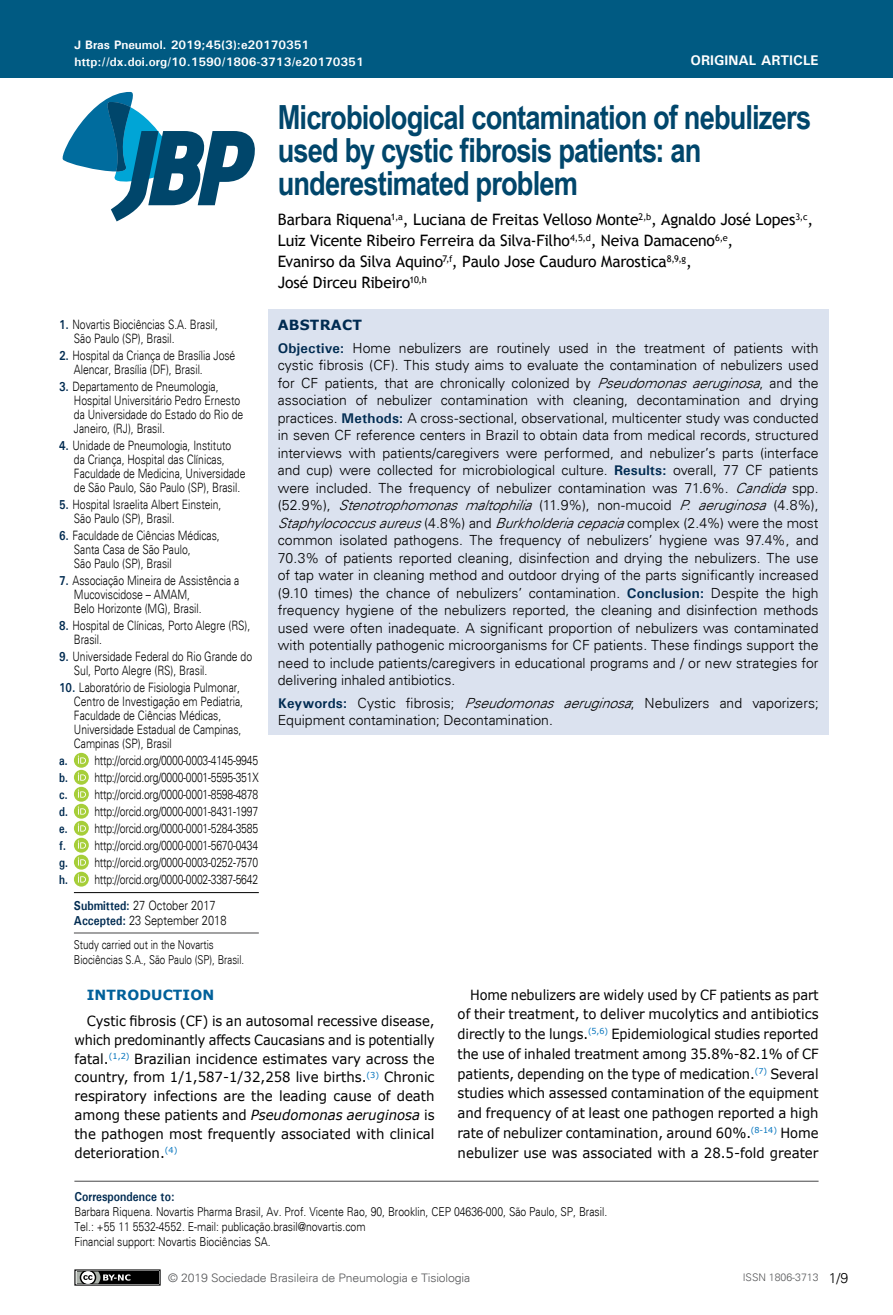
<style>
.page{position:relative;width:893px;height:1315px;background:#fff}
.page>*{position:absolute;margin:0;border:0;box-sizing:border-box;transform-origin:0 0}
.t1{font:700 33.25px/33.2px "Arial Narrow";letter-spacing:-.025em;color:#00466b}
.t2{font:15.75px/21px "Trebuchet MS";letter-spacing:-.015em;color:#000}
.t3{font:300 14px/17.5px "Univers";color:#000;text-align:justify}
.t4{font:14px/19.8px "Verdana";color:#000;text-align:justify;scale:.92 1}
.t5{font:14px/18.9px "Verdana";color:#000;text-align:justify;scale:.94 1}
.t6{font:700 14px "Univers";color:#fff}
.t7{font:700 14px "Verdana";letter-spacing:.01em;color:#01609a}
.t8{font:700 14px "Verdana";letter-spacing:.015em;color:#002b51}
.t9{font:300 12.95px/14px "Univers";color:#000;scale:.8 1}
.t10{font:300 12.95px/14.9px "Univers";color:#000;scale:.85 1}
.t11{font:700 12.95px "Univers";color:#002b51;scale:.85 1}
.t12{font:300 12.25px/14.7px "Univers";color:#000;scale:.85 1}
.t13{font:700 12.25px "Univers";color:#fff}
.t14{font:300 12.25px/14.7px "Univers";color:#000;scale:.8 1}
.t15{font:300 11.72px "Univers";letter-spacing:-.01em;color:#58595b;scale:1.04 1}
.t16{font:300 10.5px "Univers";color:#58595b}
.s1{font-weight:700;color:#002b51}
.s2{font-style:italic}
</style>
<div class="page">
<div style="left:0;top:0;width:893px;height:78px;background:#005a82"></div>
<svg style="left:62px;top:91px;width:193px;height:130px"></svg>
<div style="left:75px;top:1270px;width:85px;height:15px;background:#000"></div>
<div style="left:74px;top:1269px;width:87px;height:16px;border:1px solid #000"></div>
<svg style="left:74px;top:1269px;width:56px;height:17px"></svg>
<div style="left:268px;top:309px;width:560px;height:426px;background:#dbe2ef"></div>
<hr style="left:74px;top:1180px;width:745px;height:1px;background:#464547">
<svg style="left:74px;top:753px;width:14px;height:14px"></svg>
<div style="left:74px;top:753px;width:15px;height:14px;background:#a6ce39;border-radius:50%"></div>
<svg style="left:78px;top:755px;width:8px;height:8px"></svg>
<svg style="left:74px;top:770px;width:14px;height:14px"></svg>
<div style="left:74px;top:770px;width:15px;height:14px;background:#a6ce39;border-radius:50%"></div>
<svg style="left:78px;top:772px;width:8px;height:8px"></svg>
<svg style="left:74px;top:787px;width:14px;height:14px"></svg>
<div style="left:74px;top:787px;width:15px;height:14px;background:#a6ce39;border-radius:50%"></div>
<svg style="left:78px;top:789px;width:8px;height:8px"></svg>
<svg style="left:74px;top:804px;width:14px;height:14px"></svg>
<div style="left:74px;top:804px;width:15px;height:14px;background:#a6ce39;border-radius:50%"></div>
<svg style="left:78px;top:806px;width:8px;height:8px"></svg>
<svg style="left:74px;top:821px;width:14px;height:14px"></svg>
<div style="left:74px;top:821px;width:15px;height:14px;background:#a6ce39;border-radius:50%"></div>
<svg style="left:78px;top:823px;width:8px;height:8px"></svg>
<svg style="left:74px;top:837px;width:15px;height:15px"></svg>
<svg style="left:78px;top:840px;width:8px;height:8px"></svg>
<svg style="left:74px;top:854px;width:15px;height:15px"></svg>
<svg style="left:78px;top:857px;width:8px;height:8px"></svg>
<svg style="left:74px;top:871px;width:15px;height:15px"></svg>
<svg style="left:78px;top:874px;width:8px;height:8px"></svg>
<hr style="left:74px;top:892px;width:185px;height:1px;background:#000">
<hr style="left:74px;top:932px;width:185px;height:1px;background:#464547">
<p class="t13" style="left:74px;top:37px;width:236px">J Bras Pneumol. 2019;45(3):e20170351</p>
<p class="t13" style="left:74px;top:54px;width:291px">http://dx.doi.org/10.1590/1806-3713/e20170351</p>
<p class="t6" style="left:690px;top:52px;width:130px">ORIGINAL ARTICLE</p>
<p class="t9" style="left:74px;top:317px;width:182px;text-indent:-15px"><span class="s1">1.</span> Novartis Biociências S.A. Brasil,<br>São Paulo (SP), Brasil.</p>
<p class="t9" style="left:74px;top:348px;width:203px;text-indent:-15px"><span class="s1">2.</span> Hospital da Criança de Brasília José<br>Alencar, Brasília (DF), Brasil.</p>
<p class="t9" style="left:74px;top:379px;width:213px;text-indent:-15px"><span class="s1">3.</span> Departamento de Pneumologia,<br>Hospital Universitário Pedro Ernesto da Universidade do Estado do Rio de<br>Janeiro, (RJ), Brasil.</p>
<p class="t9" style="left:74px;top:438px;width:216px;text-indent:-15px"><span class="s1">4.</span> Unidade de Pneumologia, Instituto da Criança, Hospital das Clínicas, Faculdade de Medicina, Universidade de São Paulo, São Paulo (SP), Brasil.</p>
<p class="t9" style="left:74px;top:497px;width:186px;text-indent:-15px"><span class="s1">5.</span> Hospital Israelita Albert Einstein,<br>São Paulo (SP), Brasil.</p>
<p class="t9" style="left:74px;top:528px;width:184px;text-indent:-15px"><span class="s1">6.</span> Faculdade de Ciências Médicas,<br>Santa Casa de São Paulo,<br>São Paulo (SP), Brasil</p>
<p class="t9" style="left:74px;top:573px;width:208px;text-indent:-15px"><span class="s1">7.</span> Associação Mineira de Assistência a<br>Mucoviscidose – AMAM,<br>Belo Horizonte (MG), Brasil.</p>
<p class="t9" style="left:74px;top:618px;width:222px;text-indent:-15px"><span class="s1">8.</span> Hospital de Clínicas, Porto Alegre (RS),<br>Brasil.</p>
<p class="t9" style="left:74px;top:649px;width:224px;text-indent:-15px"><span class="s1">9.</span> Universidade Federal do Rio Grande do<br>Sul, Porto Alegre (RS), Brasil.</p>
<p class="t9" style="left:74px;top:680px;width:213px;text-indent:-15px"><span class="s1">10.</span> Laboratório de Fisiologia Pulmonar, Centro de Investigação em Pediatria, Faculdade de Ciências Médicas, Universidade Estadual de Campinas, Campinas (SP), Brasil</p>
<p class="t9" style="left:59px;top:751px;width:251px;line-height:17px;text-align:justify"><span class="s1">a.</span> http://orcid.org/0000-0003-4145-9945 <span class="s1">b.</span> http://orcid.org/0000-0001-5595-351X <span class="s1">c.</span> http://orcid.org/0000-0001-8598-4878 <span class="s1">d.</span> http://orcid.org/0000-0001-8431-1997 <span class="s1">e.</span> http://orcid.org/0000-0001-5284-3585 <span class="s1">f.</span> http://orcid.org/0000-0001-5670-0434 <span class="s1">g.</span> http://orcid.org/0000-0003-0252-7570 <span class="s1">h.</span> http://orcid.org/0000-0002-3387-5642</p>
<p class="t10" style="left:74px;top:898px;width:181px"><span class="s1">Submitted:</span> 27 October 2017<br><span class="s1">Accepted:</span> 23 September 2018</p>
<p class="t14" style="left:74px;top:937px;width:215px">Study carried out in the Novartis<br>Biociências S.A., São Paulo (SP), Brasil.</p>
<h1 class="t1" style="left:278px;top:99px;width:535px">Microbiological contamination of nebulizers used by cystic fibrosis patients: an underestimated problem</h1>
<p class="t2" style="left:278px;top:209px;width:537px">Barbara Riquena<sup>1,a</sup>, Luciana de Freitas Velloso Monte<sup>2,b</sup>, Agnaldo José Lopes<sup>3,c</sup>, Luiz Vicente Ribeiro Ferreira da Silva-Filho<sup>4,5,d</sup>, Neiva Damaceno<sup>6,e</sup>,<br>Evanirso da Silva Aquino<sup>7,f</sup>, Paulo Jose Cauduro Marostica<sup>8,9,g</sup>,<br>José Dirceu Ribeiro<sup>10,h</sup></p>
<p class="t8" style="left:278px;top:315px;width:86px">ABSTRACT</p>
<p class="t3" style="left:278px;top:339px;width:542px"><span class="s1">Objective:</span> Home nebulizers are routinely used in the treatment of patients with cystic fibrosis (CF). This study aims to evaluate the contamination of nebulizers used for CF patients, that are chronically colonized by <span class="s2">Pseudomonasaeruginosa</span>, and the association of nebulizer contamination with cleaning, decontamination and drying practices. <span class="s1">Methods:</span> A cross-sectional, observational, multicenter study was conducted in seven CF reference centers in Brazil to obtain data from medical records, structured interviews with patients/caregivers were performed, and nebulizer’s parts (interface and cup) were collected for microbiological culture. <span class="s1">Results:</span> overall, 77 CF patients were included. The frequency of nebulizer contamination was 71.6%. <span class="s2">Candida</span>spp. ( 5 2 . 9 % ) , <span class="s2">Stenotrophomonas maltophilia</span> ( 1 1 . 9 % ) , n o n - m u c o i d <span class="s2">P. aeruginosa</span> ( 4 . 8 % ) , <span class="s2">Staphylococcusaureus</span>( 4 . 8 % ) a n d <span class="s2">Burkholderiacepacia</span>c o m p l e x ( 2 . 4 % ) w e r e t h e m o s t common isolated pathogens. The frequency of nebulizers’ hygiene was 97.4%, and 70.3% of patients reported cleaning, disinfection and drying the nebulizers. The use of tap water in cleaning method and outdoor drying of the parts significantly increased (9.10 times) the chance of nebulizers’ contamination. <span class="s1">Conclusion:</span> Despite the high frequency hygiene of the nebulizers reported, the cleaning and disinfection methods used were often inadequate. A significant proportion of nebulizers was contaminated with potentially pathogenic microorganisms for CF patients. These findings support the need to include patients/caregivers in educational programs and / or new strategies for delivering inhaled antibiotics.</p>
<p class="t3" style="left:278px;top:694px;width:542px"><span class="s1">Keywords:</span> Cystic fibrosis; <span class="s2">Pseudomonas aeruginosa</span>; Nebulizers and vaporizers;<br>Equipment contamination; Decontamination.</p>
<p class="t7" style="left:87px;top:984px;width:129px">INTRODUCTION</p>
<p class="t5" style="left:74px;top:1011px;width:385px;text-indent:12px">Cystic fibrosis (CF) is an autosomal recessive disease, which predominantly affects Caucasians and is potentially fatal.<sup>(1,2)</sup> Brazilian incidence estimates vary across the country, from 1/1,587-1/32,258 live births.<sup>(3)</sup> Chronic respiratory infections are the leading cause of death among these patients and <span class="s2">Pseudomonas aeruginosa</span> is the pathogen most frequently associated with clinical deterioration.<sup>(4)</sup></p>
<p class="t4" style="left:458px;top:984px;width:394px;text-indent:12px">Home nebulizers are widely used by CF patients as part of their treatment, to deliver mucolytics and antibiotics directly to the lungs.<sup>(5,6)</sup> Epidemiological studies reported the use of inhaled treatment among 35.8%-82.1% of CF patients, depending on the type of medication.<sup>(7)</sup> Several studies which assessed contamination of the equipment and frequency of at least one pathogen reported a high rate of nebulizer contamination, around 60%.<sup>(8-14)</sup> Home nebulizer use was associated with a 28.5-fold greater</p>
<p class="t11" style="left:74px;top:1189px;width:119px">Correspondence to:</p>
<p class="t12" style="left:74px;top:1204px;width:628px">Barbara Riquena. Novartis Pharma Brasil, Av. Prof. Vicente Rao, 90, Brooklin, CEP 04636-000, São Paulo, SP, Brasil.<br>Tel.: +55 11 5532-4552. E-mail: publicação.brasil@novartis.com<br>Financial support: Novartis Biociências SA.</p>
<p class="t15" style="left:168px;top:1270px;width:292px">© 2019 Sociedade Brasileira de Pneumologia e Tisiologia</p>
<p class="t16" style="left:743px;top:1271px;width:77px">ISSN 1806-3713</p>
<p class="t3" style="left:829px;top:1269px;width:21px">1/9</p>
</div>
